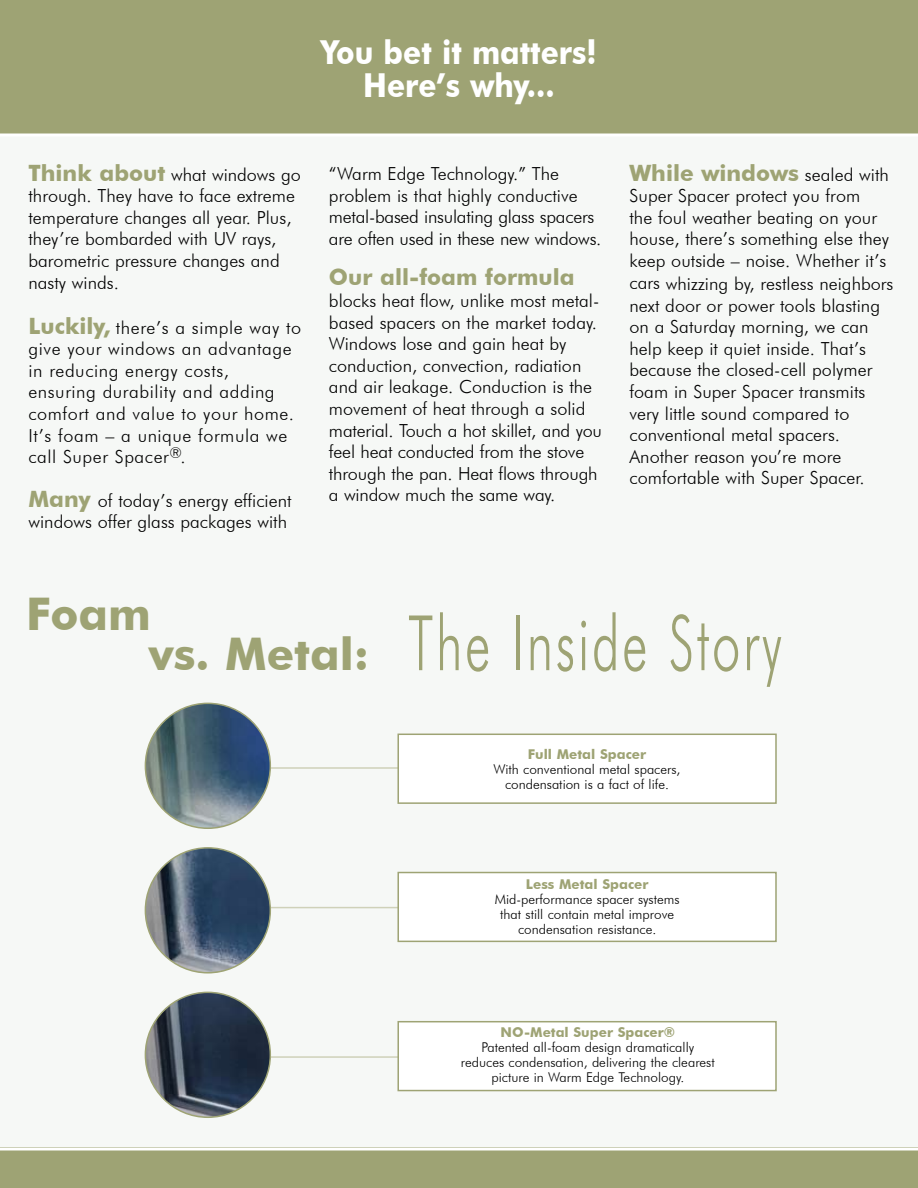
<style>
.page{position:relative;width:918px;height:1188px;background:#fff}
.page>*{position:absolute;margin:0;border:0;box-sizing:border-box;transform-origin:0 0}
.t1{font:300 76.5px "Futura BT";letter-spacing:.05em;color:#9ea374;scale:.67 1}
.t2{font:700 45px "Futura BT";color:#9ea374}
.t3{font:700 33px/33px "Futura BT";color:#fff;text-align:center;scale:.9 1}
.t4{font:700 22.5px "Futura BT";color:#9ea374}
.t5{font:300 18px/21.6px "Futura BT";color:#000}
.t6{font:300 18px/21.6px "Futura BT";letter-spacing:.03em;color:#000}
.t7{font:300 13.5px/15px "Futura BT";color:#000;text-align:center}
.t8{font:700 13.5px "Futura BT";color:#9ea374}
.s1{font-weight:700;font-size:22.5px;color:#9ea374}
.s2{font-weight:300;font-size:18px;color:#000}
.s3{font-weight:700;font-size:45px}
</style>
<div class="page">
<div style="left:0;top:135px;width:918px;height:1013px;background:#f6f8f6"></div>
<div style="left:0;top:1148px;width:918px;height:40px;background:#9ea374"></div>
<div style="left:0;top:0;width:918px;height:135px;background:#9ea374"></div>
<hr style="left:0;top:1148px;width:918px;height:2px;background:#fff">
<hr style="left:246px;top:767px;width:267px;height:2px;background:#cfd1b9">
<hr style="left:246px;top:907px;width:267px;height:1px;background:#cfd1b9">
<hr style="left:246px;top:1056px;width:267px;height:2px;background:#cfd1b9">
<img style="left:145px;top:703px;width:125px;height:125px;border-radius:62px">
<div style="left:145px;top:703px;width:126px;height:126px;border:2px solid #9ea374;border-radius:50%"></div>
<img style="left:145px;top:848px;width:125px;height:125px;border-radius:62px">
<img style="left:145px;top:992px;width:125px;height:125px;border-radius:62px">
<div style="left:145px;top:992px;width:126px;height:126px;border:2px solid #9ea374;border-radius:50%"></div>
<div style="left:397px;top:1021px;width:380px;height:70px;background:#fff;border:2px solid #9ea374"></div>
<div style="left:397px;top:872px;width:380px;height:70px;background:#fff;border:2px solid #9ea374"></div>
<div style="left:397px;top:734px;width:380px;height:70px;background:#fff;border:2px solid #9ea374"></div>
<hr style="left:0;top:134px;width:918px;height:2px;background:#fff">
<h3 class="t3" style="left:321px;top:35px;width:308px">You bet it matters!<br>Here’s why...</h3>
<p class="t5" style="left:28px;top:163px;width:274px"><span class="s1">Think about</span> what windows go through. They have to face extreme temperature changes all year. Plus, they’re bombarded with UV rays, barometric pressure changes and nasty winds.</p>
<p class="t6" style="left:28px;top:316px;width:274px"><span class="s1">Luckily,</span> there’s a simple way to give your windows an advantage in reducing energy costs,<br>ensuring durability and adding comfort and value to your home.<br>It’s foam – a unique formula we call Super Spacer<sup>®</sup>.</p>
<p class="t5" style="left:28px;top:489px;width:265px"><span class="s1">Many</span> of today’s energy efficient windows offer glass packages with</p>
<p class="t5" style="left:329px;top:163px;width:274px">“Warm Edge Technology.” The problem is that highly conductive metal-based insulating glass spacers are often used in these new windows.</p>
<p class="t4" style="left:329px;top:264px;width:247px">Our all-foam formula</p>
<p class="t5" style="left:329px;top:290px;width:275px">blocks heat flow, unlike most metal&shy;based spacers on the market today.<br>Windows lose and gain heat by conduction, convection, radiation and air leakage. Conduction is the movement of heat through a solid material. Touch a hot skillet, and you feel heat conducted from the stove through the pan. Heat flows through a window much the same way.</p>
<p class="t4" style="left:630px;top:159px;width:261px">While windows <span class="s2">sealed with</span></p>
<p class="t5" style="left:629px;top:185px;width:266px">Super Spacer protect you from<br>the foul weather beating on your house, there’s something else they keep outside – noise. Whether it’s cars whizzing by, restless neighbors next door or power tools blasting on a Saturday morning, we can help keep it quiet inside. That’s because the closed-cell polymer foam in Super Spacer transmits very little sound compared to conventional metal spacers.<br>Another reason you’re more comfortable with Super Spacer.</p>
<h2 class="t2" style="left:26px;top:586px;width:126px">Foam</h2>
<h1 class="t1" style="left:148px;top:597px;width:947px"><span class="s3">vs. Metal:</span> The Inside Story</h1>
<p class="t8" style="left:528px;top:746px;width:120px">Full Metal Spacer</p>
<p class="t7" style="left:494px;top:762px;width:188px">With conventional metal spacers, condensation is a fact of life.</p>
<p class="t8" style="left:526px;top:876px;width:124px">Less Metal Spacer</p>
<p class="t7" style="left:495px;top:891px;width:186px">Mid-performance spacer systems that still contain metal improve condensation resistance.</p>
<p class="t8" style="left:501px;top:1024px;width:176px">NO-Metal Super Spacer®</p>
<p class="t7" style="left:461px;top:1039px;width:255px">Patented all-foam design dramatically reduces condensation, delivering the clearest picture in Warm Edge Technology.</p>
</div>
